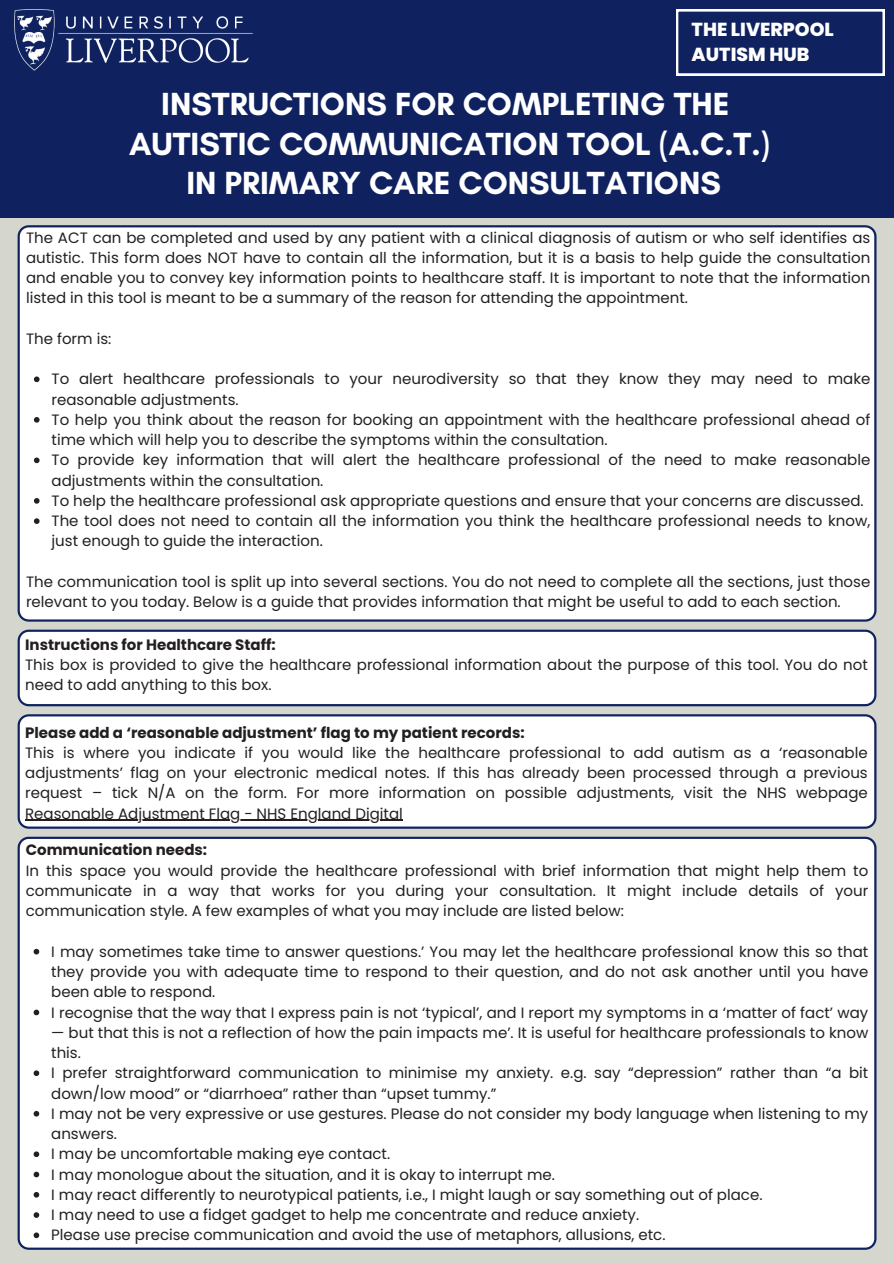
<style>
.page{position:relative;width:894px;height:1264px;background:#fff}
.page>*{position:absolute;margin:0;border:0;box-sizing:border-box;transform-origin:0 0}
.t1{font:700 32.55px/39.3px "Glacial Indifference";color:#fff;text-align:center}
.t2{font:800 18.9px/25.8px "Poppins";color:#fff}
.t3{font:15px/20.2px "Poppins";color:#231f20}
.t4{font:700 15px "Poppins";color:#231f20}
</style>
<div class="page">
<div style="left:0;top:0;width:893px;height:1263px;background:#d5d7cf"></div>
<div style="left:0;top:0;width:893px;height:218px;background:#0f225f"></div>
<img style="left:14px;top:9px;width:239px;height:62px">
<svg style="left:676px;top:9px;width:208px;height:66px"></svg>
<div style="left:18px;top:225px;width:858px;height:396px;background:#fff"></div>
<svg style="left:34px;top:376px;width:6px;height:6px"></svg>
<svg style="left:34px;top:417px;width:6px;height:5px"></svg>
<svg style="left:34px;top:457px;width:6px;height:6px"></svg>
<svg style="left:34px;top:498px;width:6px;height:5px"></svg>
<svg style="left:34px;top:518px;width:6px;height:6px"></svg>
<svg style="left:18px;top:629px;width:858px;height:77px;background:#f0f2f5"></svg>
<div style="left:18px;top:714px;width:858px;height:114px;background:#fff"></div>
<hr style="left:25px;top:819px;width:378px;height:1px;background:#231f20">
<div style="left:18px;top:836px;width:858px;height:413px;background:#fff"></div>
<svg style="left:34px;top:948px;width:5px;height:6px"></svg>
<svg style="left:34px;top:1009px;width:5px;height:6px"></svg>
<svg style="left:34px;top:1070px;width:5px;height:6px"></svg>
<svg style="left:34px;top:1110px;width:5px;height:6px"></svg>
<svg style="left:34px;top:1151px;width:5px;height:6px"></svg>
<svg style="left:34px;top:1171px;width:5px;height:6px"></svg>
<svg style="left:34px;top:1191px;width:5px;height:6px"></svg>
<svg style="left:34px;top:1212px;width:5px;height:5px"></svg>
<svg style="left:34px;top:1232px;width:5px;height:6px"></svg>
<p class="t2" style="left:691px;top:16px;width:143px">THE LIVERPOOL<br>AUTISM HUB</p>
<h2 class="t1" style="left:129px;top:84px;width:642px">INSTRUCTIONS FOR COMPLETING THE<br>AUTISTIC COMMUNICATION TOOL (A.C.T.)<br>IN PRIMARY CARE CONSULTATIONS</h2>
<h1 class="t3" style="left:26px;top:227px;width:845px;text-align:justify">The ACT can be completed and used by any patient with a clinical diagnosis of autism or who self identifies as autistic. This form does NOT have to contain all the information, but it is a basis to help guide the consultation and enable you to convey key information points to healthcare staff. It is important to note that the information listed in this tool is meant to be a summary of the reason for attending the appointment.</h1>
<p class="t3" style="left:26px;top:328px;width:87px">The form is:</p>
<p class="t3" style="left:52px;top:369px;width:820px">To alert healthcare professionals to your neurodiversity so that they know they may need to make reasonable adjustments.</p>
<p class="t3" style="left:52px;top:409px;width:820px">To help you think about the reason for booking an appointment with the healthcare professional ahead of time which will help you to describe the symptoms within the consultation.</p>
<p class="t3" style="left:52px;top:450px;width:820px">To provide key information that will alert the healthcare professional of the need to make reasonable adjustments within the consultation.</p>
<p class="t3" style="left:52px;top:490px;width:813px">To help the healthcare professional ask appropriate questions and ensure that your concerns are discussed.</p>
<p class="t3" style="left:52px;top:511px;width:820px">The tool does not need to contain all the information you think the healthcare professional needs to know, just enough to guide the interaction.</p>
<p class="t3" style="left:26px;top:571px;width:845px">The communication tool is split up into several sections. You do not need to complete all the sections, just those relevant to you today. Below is a guide that provides information that might be useful to add to each section.</p>
<p class="t4" style="left:25px;top:634px;width:252px">Instructions for Healthcare Staff:</p>
<p class="t3" style="left:25px;top:654px;width:843px">This box is provided to give the healthcare professional information about the purpose of this tool. You do not need to add anything to this box.</p>
<p class="t4" style="left:25px;top:721px;width:501px">Please add a ‘reasonable adjustment’ flag to my patient records:</p>
<p class="t3" style="left:25px;top:742px;width:843px;text-align:justify">This is where you indicate if you would like the healthcare professional to add autism as a ‘reasonable adjustments’ flag on your electronic medical notes. If this has already been processed through a previous request – tick N/A on the form. For more information on possible adjustments, visit the NHS webpage</p>
<p class="t3" style="left:25px;top:803px;width:379px">Reasonable Adjustment Flag - NHS England Digital</p>
<p class="t4" style="left:26px;top:839px;width:183px">Communication needs:</p>
<p class="t3" style="left:26px;top:860px;width:843px;text-align:justify">In this space you would provide the healthcare professional with brief information that might help them to communicate in a way that works for you during your consultation. It might include details of your communication style. A few examples of what you may include are listed below:</p>
<p class="t3" style="left:51px;top:941px;width:818px;text-align:justify">I may sometimes take time to answer questions.’ You may let the healthcare professional know this so that they provide you with adequate time to respond to their question, and do not ask another until you have been able to respond.</p>
<p class="t3" style="left:51px;top:1002px;width:818px">I recognise that the way that I express pain is not ‘typical’, and I report my symptoms in a ‘matter of fact’ way</p>
<p class="t3" style="left:51px;top:1022px;width:818px">— but that this is not a reflection of how the pain impacts me’. It is useful for healthcare professionals to know this.</p>
<p class="t3" style="left:51px;top:1062px;width:818px">I prefer straightforward communication to minimise my anxiety. e.g. say “depression” rather than “a bit down/low mood” or “diarrhoea” rather than “upset tummy.”</p>
<p class="t3" style="left:51px;top:1103px;width:818px">I may not be very expressive or use gestures. Please do not consider my body language when listening to my answers.</p>
<p class="t3" style="left:51px;top:1143px;width:340px">I may be uncomfortable making eye contact.</p>
<p class="t3" style="left:51px;top:1164px;width:505px">I may monologue about the situation, and it is okay to interrupt me.</p>
<p class="t3" style="left:51px;top:1184px;width:712px">I may react differently to neurotypical patients, i.e., I might laugh or say something out of place.</p>
<p class="t3" style="left:51px;top:1204px;width:589px">I may need to use a fidget gadget to help me concentrate and reduce anxiety.</p>
<p class="t3" style="left:51px;top:1224px;width:615px">Please use precise communication and avoid the use of metaphors, allusions, etc.</p>
</div>
